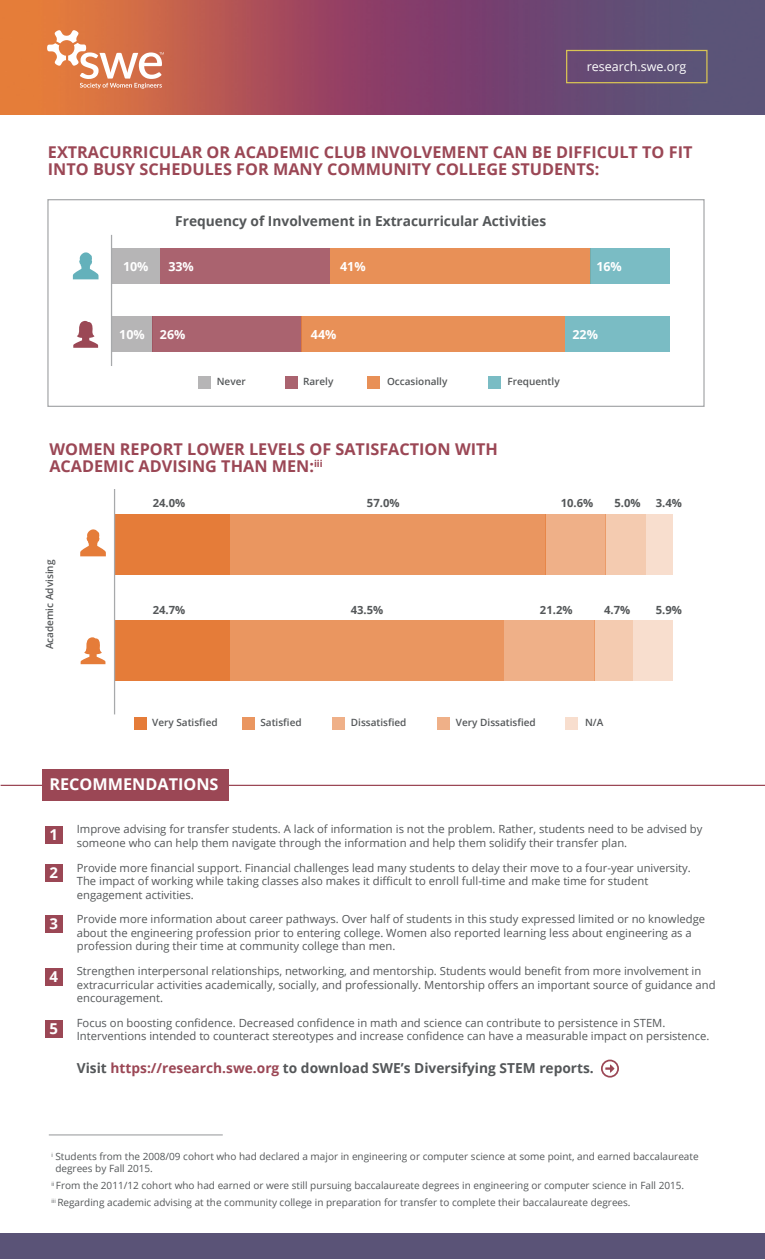
<style>
.page{position:relative;width:765px;height:1260px;background:#fff}
.page>*{position:absolute;margin:0;border:0;box-sizing:border-box;transform-origin:0 0}
.t1{font:700 16.25px/17.6px "Open Sans";color:#9b4755}
.t2{font:700 16.25px "Open Sans";color:#fff}
.t3{font:700 15px "Open Sans";color:#fff}
.t4{font:700 13.75px "Open Sans";color:#545759}
.t5{font:700 12.5px "Open Sans";color:#fff}
.t6{font:12.5px "Open Sans";color:#fff}
.t7{font:11.25px/13.5px "Open Sans";color:#545759}
.t8{font:700 11.25px "Open Sans";color:#545759}
.t9{font:10px/12px "Open Sans";color:#545759}
.t10{font:600 10px "Open Sans";color:#545759}
.s1{color:#9b4755}
</style>
<div class="page">
<hr style="left:1px;top:785px;width:764px;height:1px;background:#9b4755">
<div style="left:42px;top:770px;width:186px;height:31px;background:#9b4755"></div>
<div style="left:112px;top:248px;width:48px;height:36px;background:#b6b5b6"></div>
<div style="left:160px;top:248px;width:170px;height:36px;background:#aa636f"></div>
<div style="left:330px;top:248px;width:260px;height:36px;background:#e89057"></div>
<div style="left:590px;top:248px;width:80px;height:36px;background:#7abcc4"></div>
<div style="left:47px;top:199px;width:658px;height:208px;border:1px solid #a7a9ab"></div>
<div style="left:112px;top:316px;width:41px;height:36px;background:#b6b5b6"></div>
<div style="left:153px;top:316px;width:149px;height:36px;background:#aa636f"></div>
<div style="left:302px;top:316px;width:263px;height:36px;background:#e89057"></div>
<div style="left:565px;top:316px;width:105px;height:36px;background:#7abcc4"></div>
<hr style="left:111px;top:235px;width:1px;height:131px;background:#a7a9ab">
<div style="left:198px;top:376px;width:13px;height:12px;background:#b6b5b6"></div>
<div style="left:285px;top:376px;width:13px;height:12px;background:#aa636f"></div>
<div style="left:368px;top:376px;width:12px;height:12px;background:#e89057"></div>
<div style="left:488px;top:376px;width:13px;height:12px;background:#7abcc4"></div>
<img style="left:0;top:0;width:765px;height:115px">
<div style="left:566px;top:50px;width:142px;height:33px;border:1px solid #d9c454"></div>
<div style="left:115px;top:514px;width:115px;height:60px;background:#e57c39"></div>
<div style="left:230px;top:514px;width:315px;height:60px;background:#ea9660"></div>
<div style="left:545px;top:514px;width:60px;height:60px;background:#efb088"></div>
<div style="left:605px;top:514px;width:41px;height:60px;background:#f4cbb0"></div>
<div style="left:646px;top:514px;width:27px;height:60px;background:#f8dece"></div>
<div style="left:115px;top:621px;width:115px;height:60px;background:#e57c39"></div>
<div style="left:230px;top:621px;width:274px;height:60px;background:#ea9660"></div>
<div style="left:504px;top:621px;width:90px;height:60px;background:#efb088"></div>
<div style="left:594px;top:621px;width:39px;height:60px;background:#f4cbb0"></div>
<div style="left:633px;top:621px;width:40px;height:60px;background:#f8dece"></div>
<div style="left:134px;top:717px;width:12px;height:13px;background:#e57c39"></div>
<div style="left:242px;top:717px;width:13px;height:13px;background:#ea9660"></div>
<div style="left:333px;top:717px;width:12px;height:13px;background:#efb088"></div>
<div style="left:437px;top:717px;width:13px;height:13px;background:#efb088"></div>
<div style="left:565px;top:717px;width:13px;height:13px;background:#f8dece"></div>
<hr style="left:114px;top:489px;width:1px;height:225px;background:#a7a9ab">
<div style="left:45px;top:826px;width:18px;height:18px;background:#9b4755"></div>
<div style="left:45px;top:864px;width:18px;height:18px;background:#9b4755"></div>
<div style="left:45px;top:915px;width:18px;height:18px;background:#9b4755"></div>
<div style="left:45px;top:968px;width:18px;height:18px;background:#9b4755"></div>
<div style="left:45px;top:1020px;width:18px;height:18px;background:#9b4755"></div>
<svg style="left:601px;top:1060px;width:18px;height:18px"></svg>
<hr style="left:49px;top:1134px;width:174px;height:1px;background:#939597">
<svg style="left:73px;top:320px;width:25px;height:28px"></svg>
<svg style="left:73px;top:252px;width:26px;height:27px"></svg>
<svg style="left:81px;top:637px;width:24px;height:27px"></svg>
<svg style="left:80px;top:529px;width:26px;height:27px"></svg>
<div style="left:0;top:1234px;width:765px;height:25px;background:#5a5377"></div>
<svg style="left:47px;top:30px;width:117px;height:77px;background:#df8c66"></svg>
<p class="t6" style="left:587px;top:62px;width:101px">research.swe.org</p>
<h1 class="t1" style="left:48px;top:145px;width:646px">EXTRACURRICULAR OR ACADEMIC CLUB INVOLVEMENT CAN BE DIFFICULT TO FIT<br>INTO BUSY SCHEDULES FOR MANY COMMUNITY COLLEGE STUDENTS:</h1>
<p class="t4" style="left:175px;top:215px;width:372px">Frequency of Involvement in Extracurricular Activities</p>
<p class="t5" style="left:123px;top:261px;width:27px">10%</p>
<p class="t5" style="left:168px;top:261px;width:27px">33%</p>
<p class="t5" style="left:340px;top:261px;width:27px">41%</p>
<p class="t5" style="left:596px;top:261px;width:27px">16%</p>
<p class="t5" style="left:119px;top:330px;width:68px">10% 26%</p>
<p class="t5" style="left:311px;top:330px;width:27px">44%</p>
<p class="t5" style="left:572px;top:330px;width:27px">22%</p>
<p class="t10" style="left:217px;top:378px;width:31px">Never</p>
<p class="t10" style="left:303px;top:375px;width:32px">Rarely</p>
<p class="t10" style="left:387px;top:375px;width:62px">Occasionally</p>
<p class="t10" style="left:508px;top:375px;width:54px">Frequently</p>
<h1 class="t1" style="left:49px;top:442px;width:450px">WOMEN REPORT LOWER LEVELS OF SATISFACTION WITH<br>ACADEMIC ADVISING THAN MEN:<sup>iii</sup></h1>
<p class="t10" style="left:46px;top:649px;width:91px;rotate:-90deg">Academic Advising</p>
<p class="t8" style="left:153px;top:498px;width:34px">24.0%</p>
<p class="t8" style="left:367px;top:498px;width:34px">57.0%</p>
<p class="t8" style="left:561px;top:498px;width:34px">10.6%</p>
<p class="t8" style="left:614px;top:498px;width:28px">5.0%</p>
<p class="t8" style="left:656px;top:498px;width:28px">3.4%</p>
<p class="t8" style="left:153px;top:605px;width:34px">24.7%</p>
<p class="t8" style="left:351px;top:605px;width:34px">43.5%</p>
<p class="t8" style="left:540px;top:605px;width:34px">21.2%</p>
<p class="t8" style="left:604px;top:605px;width:28px">4.7%</p>
<p class="t8" style="left:656px;top:605px;width:28px">5.9%</p>
<p class="t10" style="left:152px;top:716px;width:67px">Very Satisfied</p>
<p class="t10" style="left:260px;top:716px;width:43px">Satisfied</p>
<p class="t10" style="left:351px;top:716px;width:57px">Dissatisfied</p>
<p class="t10" style="left:456px;top:716px;width:81px">Very Dissatisfied</p>
<p class="t10" style="left:585px;top:719px;width:20px">N/A</p>
<h1 class="t2" style="left:49px;top:778px;width:171px">RECOMMENDATIONS</h1>
<h2 class="t3" style="left:49px;top:828px;width:10px">1</h2>
<h2 class="t3" style="left:49px;top:866px;width:10px">2</h2>
<h2 class="t3" style="left:49px;top:917px;width:10px">3</h2>
<h2 class="t3" style="left:49px;top:971px;width:10px">4</h2>
<h2 class="t3" style="left:49px;top:1023px;width:10px">5</h2>
<p class="t7" style="left:77px;top:824px;width:627px">Improve advising for transfer students. A lack of information is not the problem. Rather, students need to be advised by someone who can help them navigate through the information and help them solidify their transfer plan.</p>
<p class="t7" style="left:77px;top:860px;width:616px">Provide more financial support. Financial challenges lead many students to delay their move to a four-year university.<br>The impact of working while taking classes also makes it difficult to enroll full-time and make time for student engagement activities.</p>
<p class="t7" style="left:77px;top:914px;width:630px">Provide more information about career pathways. Over half of students in this study expressed limited or no knowledge about the engineering profession prior to entering college. Women also reported learning less about engineering as a profession during their time at community college than men.</p>
<p class="t7" style="left:77px;top:964px;width:640px">Strengthen interpersonal relationships, networking, and mentorship. Students would benefit from more involvement in extracurricular activities academically, socially, and professionally. Mentorship offers an important source of guidance and encouragement.</p>
<p class="t7" style="left:77px;top:1016px;width:634px">Focus on boosting confidence. Decreased confidence in math and science can contribute to persistence in STEM.<br>Interventions intended to counteract stereotypes and increase confidence can have a measurable impact on persistence.</p>
<p class="t4" style="left:77px;top:1063px;width:519px">Visit <span class="s1">https://research.swe.org</span> to download SWE’s Diversifying STEM reports.</p>
<p class="t9" style="left:55px;top:1152px;width:645px;text-indent:-4px"><sup>i</sup> Students from the 2008/09 cohort who had declared a major in engineering or computer science at some point, and earned baccalaureate degrees by Fall 2015.</p>
<p class="t9" style="left:51px;top:1177px;width:634px;line-height:17px"><sup>ii</sup> From the 2011/12 cohort who had earned or were still pursuing baccalaureate degrees in engineering or computer science in Fall 2015. <sup>iii</sup> Regarding academic advising at the community college in preparation for transfer to complete their baccalaureate degrees.</p>
</div>
